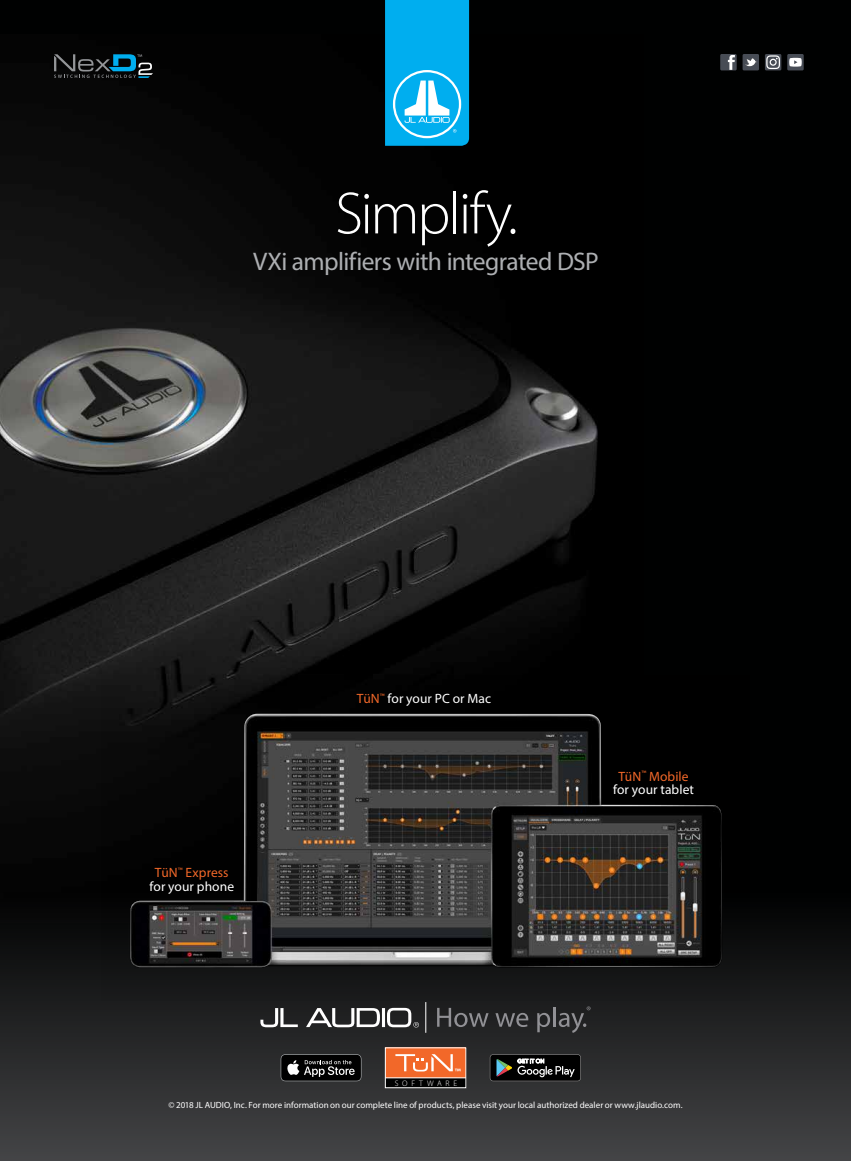
<style>
.page{position:relative;width:851px;height:1161px;background:#fff}
.page>*{position:absolute;margin:0;border:0;box-sizing:border-box;transform-origin:0 0}
.t1{font:300 60px "Myriad Pro";letter-spacing:-.04em;color:#fff}
.t2{font:25.5px "Myriad Pro";letter-spacing:-.025em;color:#adafb2}
.t3{font:13.5px "Myriad Pro";letter-spacing:.005em;color:#fff}
.t4{font:13.5px "Myriad Pro";letter-spacing:.005em;color:#f26829}
.t5{font:9px "Myriad Pro";letter-spacing:.005em;color:#fff}
.t6{font:300 8.1px "Myriad Pro";letter-spacing:.47em;color:#fff}
.s1{color:#f26829}
</style>
<div class="page">
<div style="left:0;top:0;width:850px;height:1161px;background:#000101"></div>
<img style="left:0;top:34px;width:598px;height:772px">
<div style="left:0;top:889px;width:850px;height:272px;background:linear-gradient(to bottom,#000101,#444546)"></div>
<svg style="left:385px;top:0;width:84px;height:146px;background:#1bb6ef"></svg>
<svg style="left:742px;top:54px;width:17px;height:16px"></svg>
<div style="left:720px;top:54px;width:16px;height:16px;background:#474c55"></div>
<svg style="left:727px;top:55px;width:8px;height:15px"></svg>
<div style="left:764px;top:54px;width:17px;height:16px;background:#474c55"></div>
<svg style="left:766px;top:55px;width:14px;height:14px"></svg>
<svg style="left:787px;top:54px;width:16px;height:16px"></svg>
<svg style="left:789px;top:58px;width:12px;height:9px"></svg>
<svg style="left:260px;top:1008px;width:38px;height:19px"></svg>
<svg style="left:306px;top:1008px;width:113px;height:20px;background:#6b6c6d"></svg>
<hr style="left:425px;top:1002px;width:1px;height:31px;background:#fff">
<svg style="left:437px;top:1008px;width:51px;height:19px"></svg>
<svg style="left:495px;top:1013px;width:33px;height:14px"></svg>
<svg style="left:537px;top:1013px;width:13px;height:19px"></svg>
<hr style="left:553px;top:1007px;width:2px;height:20px;background:#919195">
<svg style="left:558px;top:1006px;width:32px;height:27px"></svg>
<svg style="left:281px;top:1054px;width:80px;height:27px"></svg>
<svg style="left:489px;top:1054px;width:92px;height:27px"></svg>
<div style="left:385px;top:1048px;width:81px;height:40px;background:#000101"></div>
<div style="left:385px;top:1048px;width:81px;height:30px;background:#f26829"></div>
<hr style="left:385px;top:1078px;width:81px;height:1px;background:#fff">
<svg style="left:395px;top:1054px;width:65px;height:17px"></svg>
<svg style="left:54px;top:54px;width:99px;height:24px"></svg>
<img style="left:102px;top:675px;width:647px;height:326px">
<img style="left:130px;top:714px;width:591px;height:253px">
<p class="t1" style="left:335px;top:177px;width:184px">Simplify.</p>
<p class="t2" style="left:253px;top:246px;width:347px">VXi amplifiers with integrated DSP</p>
<p class="t4" style="left:155px;top:864px;width:75px">TüN<sup>™</sup> Express</p>
<p class="t3" style="left:149px;top:878px;width:86px">for your phone</p>
<p class="t3" style="left:357px;top:690px;width:136px"><span class="s1">TüN</span><sup>™</sup> for your PC or Mac</p>
<p class="t6" style="left:394px;top:1078px;width:64px">SOFTWARE</p>
<p class="t4" style="left:618px;top:768px;width:72px">TüN<sup>™</sup> Mobile</p>
<p class="t3" style="left:613px;top:782px;width:82px">for your tablet</p>
<p class="t5" style="left:168px;top:1099px;width:515px">© 2018 JL AUDIO, Inc. For more information on our complete line of products, please visit your local authorized dealer or www.jlaudio.com.</p>
</div>
